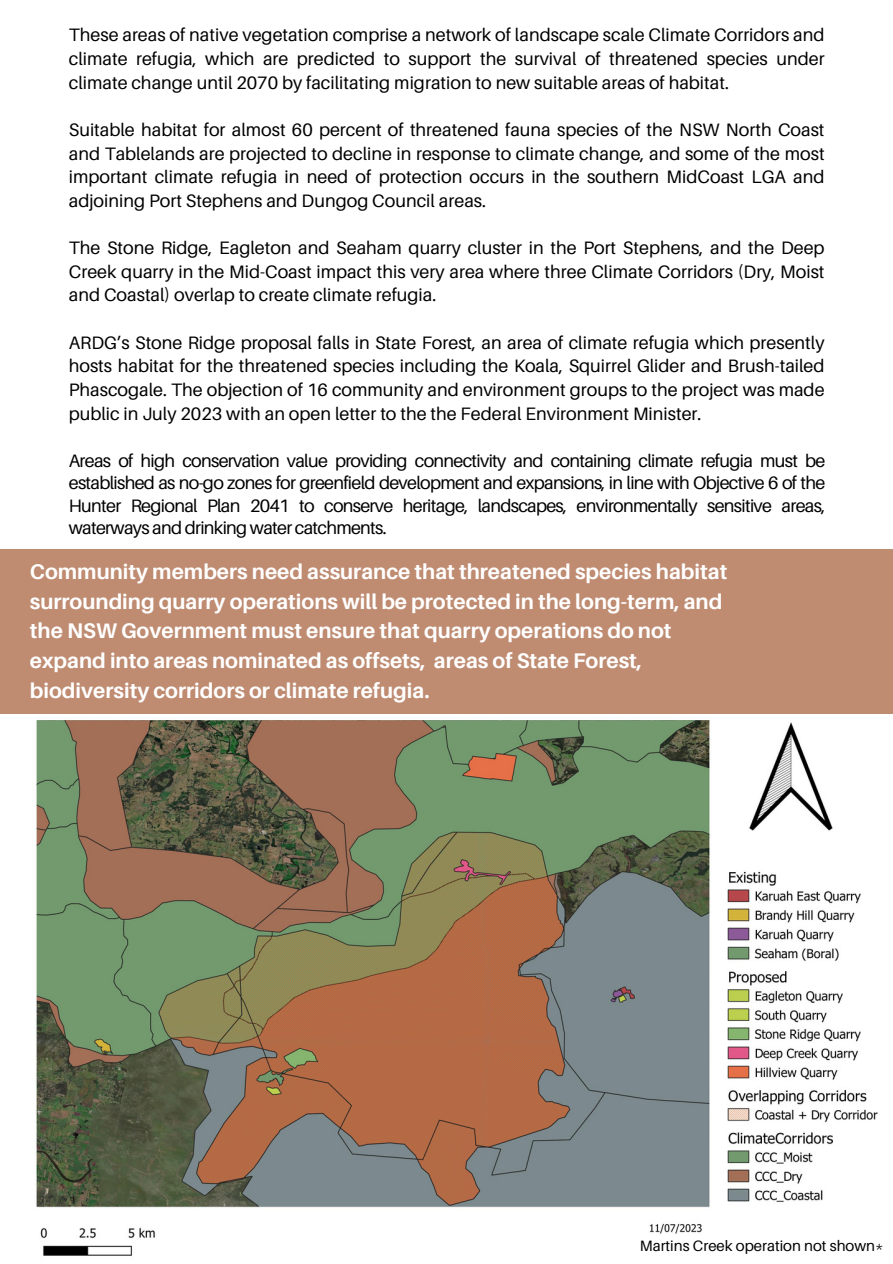
<style>
.page{position:relative;width:893px;height:1264px;background:#fff}
.page>*{position:absolute;margin:0;border:0;box-sizing:border-box;transform-origin:0 0}
.t1{font:700 21.15px/29.5px "Aileron";color:#fff}
.t2{font:18px/23.7px "Aileron";color:#000;text-align:justify}
.t3{font:15px "Aileron";color:#000}
</style>
<div class="page">
<img style="left:30px;top:713px;width:853px;height:543px">
<div style="left:1px;top:549px;width:891px;height:164px;background:#bf8c72"></div>
<h2 class="t2" style="left:69px;top:23px;width:757px">These areas of native vegetation comprise a network of landscape scale Climate Corridors and climate refugia, which are predicted to support the survival of threatened species under climate change until 2070 by facilitating migration to new suitable areas of habitat.</h2>
<h2 class="t2" style="left:69px;top:117px;width:757px">Suitable habitat for almost 60 percent of threatened fauna species of the NSW North Coast and Tablelands are projected to decline in response to climate change, and some of the most important climate refugia in need of protection occurs in the southern MidCoast LGA and adjoining Port Stephens and Dungog Council areas.</h2>
<h2 class="t2" style="left:69px;top:236px;width:757px">The Stone Ridge, Eagleton and Seaham quarry cluster in the Port Stephens, and the Deep Creek quarry in the Mid-Coast impact this very area where three Climate Corridors (Dry, Moist and Coastal) overlap to create climate refugia.</h2>
<h2 class="t2" style="left:69px;top:330px;width:757px">ARDG’s Stone Ridge proposal falls in State Forest, an area of climate refugia which presently hosts habitat for the threatened species including the Koala, Squirrel Glider and Brush-tailed Phascogale. The objection of 16 community and environment groups to the project was made public in July 2023 with an open letter to the the Federal Environment Minister.</h2>
<h1 class="t2" style="left:69px;top:449px;width:758px;line-height:22.5px">Areas of high conservation value providing connectivity and containing climate refugia must be established as no-go zones for greenfield development and expansions, in line with Objective 6 of the Hunter Regional Plan 2041 to conserve heritage, landscapes, environmentally sensitive areas, waterways and drinking water catchments.</h1>
<p class="t1" style="left:30px;top:556px;width:699px">Community members need assurance that threatened species habitat surrounding quarry operations will be protected in the long-term, and the NSW Government must ensure that quarry operations do not expand into areas nominated as offsets, areas of State Forest, biodiversity corridors or climate refugia.</p>
<p class="t3" style="left:639px;top:1235px;width:245px">Martins Creek operation not shown*</p>
</div>
